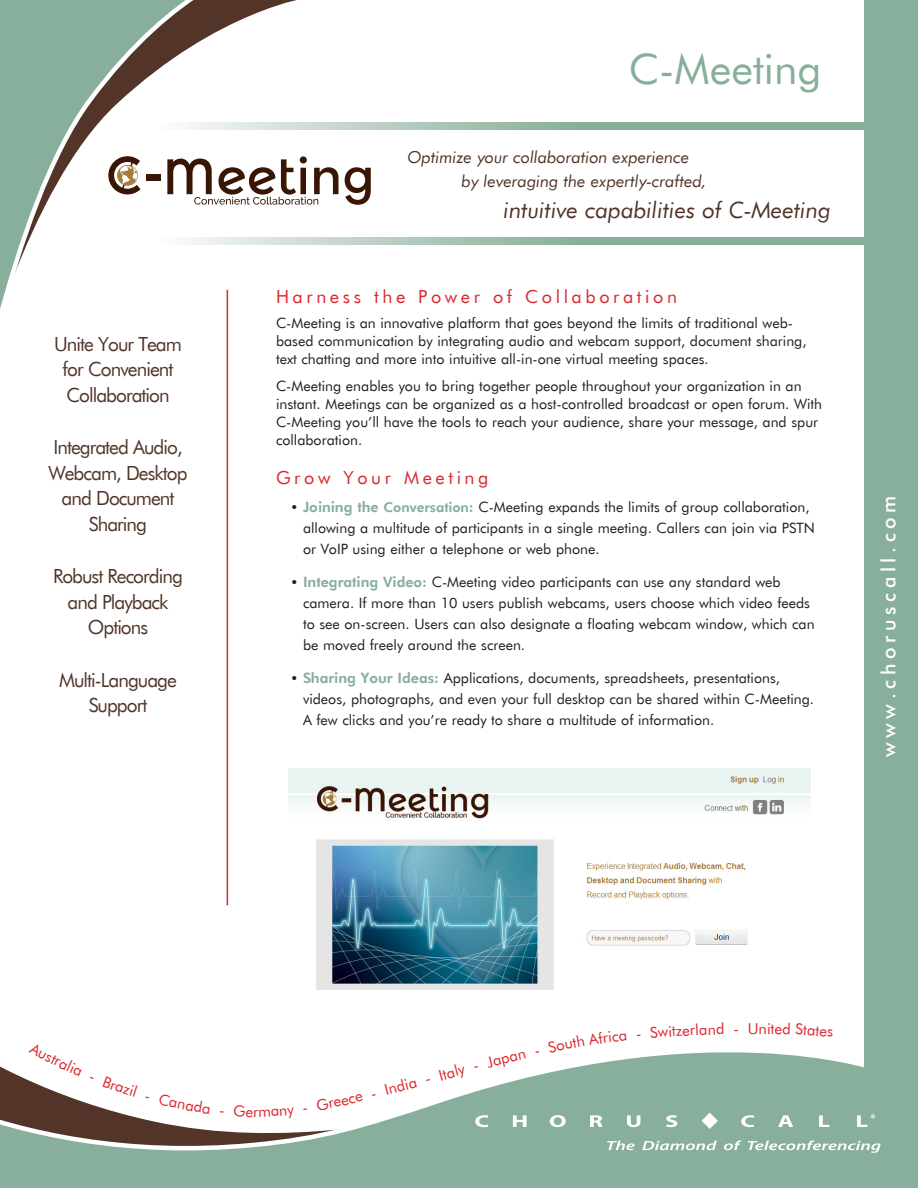
<style>
.page{position:relative;width:918px;height:1188px;background:#fff}
.page>*{position:absolute;margin:0;border:0;box-sizing:border-box;transform-origin:0 0}
.t1{font:42px "Modal EC Book";color:#87af9a}
.copy_-_Off_sans_9_11{font:italic 22.5px "Modal EC Book";color:#523528}
.sidebar{font:19.5px/25.5px "Modal EC Book";letter-spacing:-.05em;color:#523528;text-align:center}
.t2{font:19.5px "Modal EC";letter-spacing:.24em;color:#fff}
.Bold_copy_off_9_5_13{font:18px "Modal EC Book";letter-spacing:.2em;color:#dc272d}
.copy_-_Off_sans_9_11-2{font:italic 16.5px "Modal EC Book";color:#523528}
.t3{font:15px "Modal EC Book";color:#dc272d}
.bullted_copy{font:14.25px/21px "Modal EC Book";color:#231f20}
.copy_-_Off_sans_9_11-3{font:14.25px/18px "Modal EC Book";color:#231f20}
.s1{font-family:"Officina San ITC"}
.s2{font-family:"Modal EC Semi";font-weight:700;color:#88af9b}
.s3{font-family:"Modal EC Semi";font-weight:700;font-size:13.5px;color:#88af9b}
</style>
<div class="page">
<svg style="left:0;top:1052px;width:864px;height:136px"></svg>
<div style="left:864px;top:0;width:54px;height:1188px;background:#88af9b"></div>
<hr style="left:227px;top:290px;width:1px;height:615px;background:#dc272d">
<svg style="left:311px;top:122px;width:553px;height:8px;background:#98b9a7"></svg>
<svg style="left:311px;top:237px;width:553px;height:8px;background:#98b9a7"></svg>
<svg style="left:261px;top:0;width:50px;height:245px"></svg>
<svg style="left:0;top:0;width:261px;height:466px"></svg>
<svg style="left:345px;top:167px;width:26px;height:38px"></svg>
<svg style="left:108px;top:156px;width:33px;height:38px"></svg>
<div style="left:146px;top:175px;width:15px;height:6px;background:#391503"></div>
<svg style="left:167px;top:156px;width:172px;height:49px"></svg>
<img style="left:289px;top:768px;width:522px;height:222px">
<svg style="left:702px;top:1113px;width:16px;height:16px"></svg>
<svg style="left:475px;top:1115px;width:13px;height:12px"></svg>
<svg style="left:513px;top:1115px;width:14px;height:12px"></svg>
<svg style="left:550px;top:1115px;width:16px;height:12px"></svg>
<svg style="left:590px;top:1115px;width:13px;height:12px"></svg>
<svg style="left:627px;top:1115px;width:13px;height:12px"></svg>
<svg style="left:666px;top:1115px;width:11px;height:12px"></svg>
<svg style="left:741px;top:1115px;width:13px;height:12px"></svg>
<svg style="left:778px;top:1115px;width:15px;height:12px"></svg>
<svg style="left:819px;top:1115px;width:10px;height:12px"></svg>
<svg style="left:857px;top:1114px;width:18px;height:13px"></svg>
<svg style="left:607px;top:1141px;width:28px;height:9px"></svg>
<svg style="left:642px;top:1141px;width:75px;height:9px"></svg>
<svg style="left:724px;top:1140px;width:17px;height:10px"></svg>
<svg style="left:748px;top:1140px;width:133px;height:13px"></svg>
<svg style="left:29px;top:1052px;width:53px;height:25px"></svg>
<svg style="left:103px;top:1076px;width:35px;height:21px"></svg>
<svg style="left:158px;top:1093px;width:52px;height:21px"></svg>
<svg style="left:234px;top:1105px;width:19px;height:12px"></svg>
<svg style="left:259px;top:1107px;width:36px;height:11px"></svg>
<svg style="left:316px;top:1094px;width:47px;height:17px"></svg>
<svg style="left:372px;top:1084px;width:17px;height:12px"></svg>
<svg style="left:548px;top:1052px;width:78px;height:1px"></svg>
<p class="sidebar" style="left:54px;top:331px;width:129px">Unite Your Team for Convenient<br>Collaboration</p>
<p class="sidebar" style="left:48px;top:434px;width:141px">Integrated Audio,<br>Webcam, Desktop and Document<br>Sharing</p>
<p class="sidebar" style="left:53px;top:563px;width:131px">Robust Recording and Playback<br>Options</p>
<p class="sidebar" style="left:59px;top:667px;width:119px">Multi-Language<br>Support</p>
<p class="t1" style="left:629px;top:41px;width:194px">C-Meeting</p>
<p class="copy_-_Off_sans_9_11-2" style="left:407px;top:146px;width:283px">Optimize your collaboration experience</p>
<p class="copy_-_Off_sans_9_11-2" style="left:461px;top:170px;width:247px">by leveraging the expertly-crafted,</p>
<p class="copy_-_Off_sans_9_11" style="left:504px;top:195px;width:329px">intuitive capabilities of C-Meeting</p>
<p class="Bold_copy_off_9_5_13" style="left:276px;top:285px;width:403px">Harness the Power of Collaboration</p>
<p class="copy_-_Off_sans_9_11-3" style="left:276px;top:314px;width:532px">C-Meeting is an innovative platform that goes beyond the limits of traditional web&shy;based communication by integrating audio and webcam support, document sharing, text chatting and more into intuitive all-in-one virtual meeting spaces.</p>
<p class="bullted_copy" style="left:276px;top:377px;width:548px;line-height:18px">C-Meeting enables you to bring together people throughout your organization in an instant. Meetings can be organized as a host-controlled broadcast or open forum. With C-Meeting you’ll have the tools to reach your audience, share your message, and spur collaboration.</p>
<p class="Bold_copy_off_9_5_13" style="left:276px;top:466px;width:214px">Grow Your Meeting</p>
<p class="bullted_copy" style="left:303px;top:496px;width:513px;text-indent:-14px"><span class="s1">•</span> <span class="s2">Joining the</span> <span class="s3">Conversation</span><span class="s2">:</span> C-Meeting expands the limits of group collaboration, allowing a multitude of participants in a single meeting. Callers can join via PSTN or VoIP using either a telephone or web phone.</p>
<p class="bullted_copy" style="left:303px;top:571px;width:513px;text-indent:-14px"><span class="s1">•</span> <span class="s2">Integrating Video:</span> C-Meeting video participants can use any standard web camera. If more than 10 users publish webcams, users choose which video feeds to see on-screen. Users can also designate a floating webcam window, which can be moved freely around the screen.</p>
<p class="bullted_copy" style="left:303px;top:667px;width:513px;text-indent:-14px"><span class="s1">•</span> <span class="s2">Sharing Your Ideas:</span> Applications, documents, spreadsheets, presentations, videos, photographs, and even your full desktop can be shared within C-Meeting.<br>A few clicks and you’re ready to share a multitude of information.</p>
<p class="t2" style="left:876px;top:757px;width:263px;rotate:-90deg">www.choruscall.com</p>
<p class="t3" style="left:253px;top:1102px;width:7px">r</p>
<p class="t3" style="left:386px;top:1079px;width:109px;rotate:-15deg">ndia - Italy - J</p>
<p class="t3" style="left:490px;top:1051px;width:35px;rotate:-14deg">apan</p>
<p class="t3" style="left:650px;top:1023px;width:27px;rotate:-4deg">Swit</p>
<p class="t3" style="left:675px;top:1021px;width:25px;rotate:-3deg">zerl</p>
<p class="t3" style="left:748px;top:1018px;width:12px">U</p>
<p class="t3" style="left:759px;top:1018px;width:25px;rotate:1deg">nite</p>
</div>
